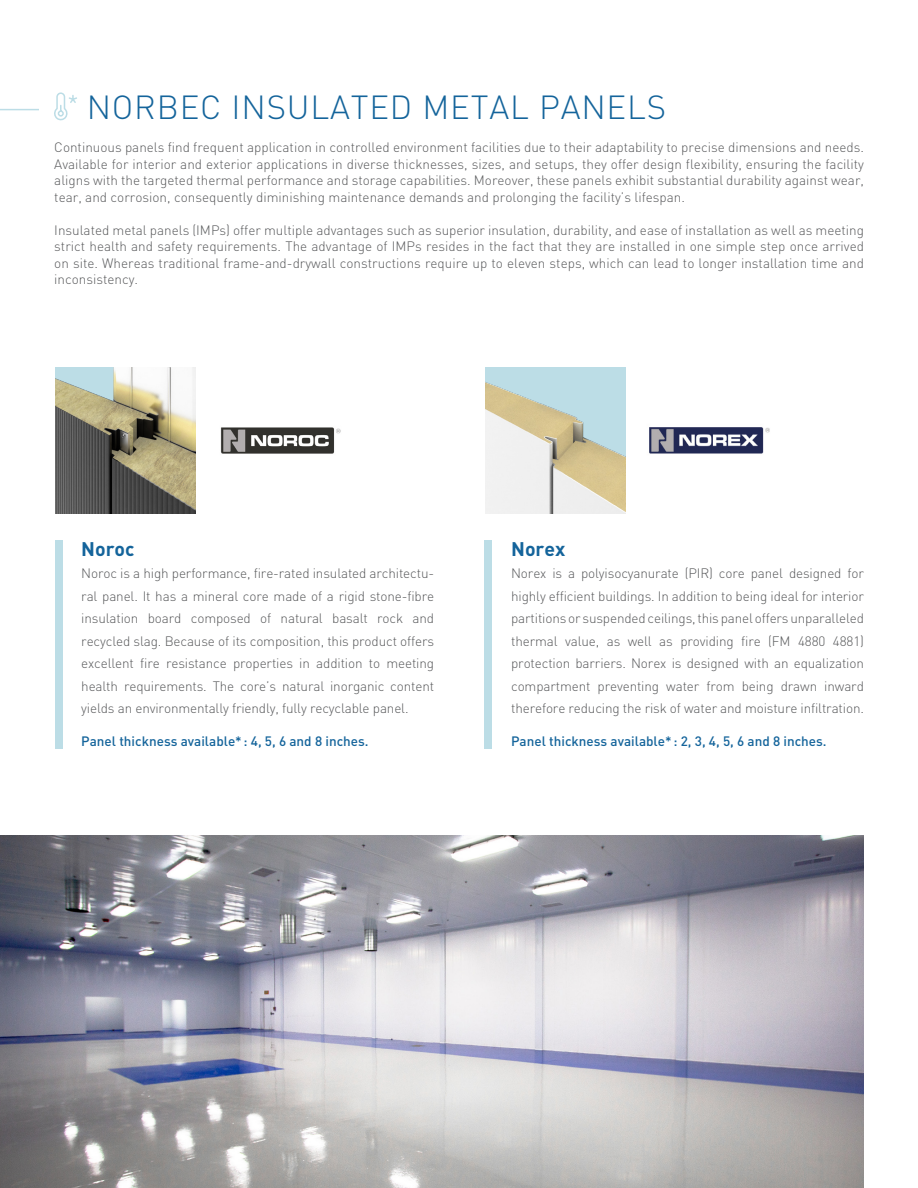
<style>
.page{position:relative;width:918px;height:1188px;background:#fff}
.page>*{position:absolute;margin:0;border:0;box-sizing:border-box;transform-origin:0 0}
.t1{font:300 33px "DIN";letter-spacing:.025em;color:#14649b}
.t2{font:700 19.5px "DIN";color:#14649b}
.t3{font:300 13.5px/22.5px "DIN";letter-spacing:-.005em;color:#58595b;text-align:justify}
.t4{font:500 13.5px "DIN";color:#14649b}
</style>
<div class="page">
<img style="left:0;top:836px;width:864px;height:352px">
<svg style="left:54px;top:92px;width:23px;height:29px"></svg>
<div style="left:55px;top:540px;width:8px;height:209px;background:#bcdde6"></div>
<div style="left:484px;top:540px;width:8px;height:209px;background:#bcdde6"></div>
<hr style="left:0;top:109px;width:39px;height:1px;background:#bcdde6">
<img style="left:649px;top:427px;width:121px;height:27px">
<img style="left:220px;top:427px;width:121px;height:27px">
<img style="left:56px;top:367px;width:140px;height:146px">
<img style="left:485px;top:367px;width:140px;height:146px">
<h1 class="t1" style="left:87px;top:87px;width:581px">NORBEC INSULATED METAL PANELS</h1>
<p class="t3" style="left:54px;top:139px;width:811px;line-height:16.5px">Continuous panels find frequent application in controlled environment facilities due to their adaptability to precise dimensions and needs.<br>Available for interior and exterior applications in diverse thicknesses, sizes, and setups, they offer design flexibility, ensuring the facility aligns with the targeted thermal performance and storage capabilities. Moreover, these panels exhibit substantial durability against wear, tear, and corrosion, consequently diminishing maintenance demands and prolonging the facility’s lifespan.</p>
<p class="t3" style="left:54px;top:221px;width:811px;line-height:16.5px">Insulated metal panels (IMPs) offer multiple advantages such as superior insulation, durability, and ease of installation as well as meeting strict health and safety requirements. The advantage of IMPs resides in the fact that they are installed in one simple step once arrived on site. Whereas traditional frame-and-drywall constructions require up to eleven steps, which can lead to longer installation time and inconsistency.</p>
<h2 class="t2" style="left:81px;top:536px;width:55px">Noroc</h2>
<p class="t3" style="left:81px;top:562px;width:354px">Noroc is a high performance, fire-rated insulated architectu&shy;ral panel. It has a mineral core made of a rigid stone-fibre insulation board composed of natural basalt rock and recycled slag. Because of its composition, this product offers excellent fire resistance properties in addition to meeting health requirements. The core’s natural inorganic content yields an environmentally friendly, fully recyclable panel.</p>
<p class="t4" style="left:81px;top:733px;width:289px">Panel thickness available* : 4, 5, 6 and 8 inches.</p>
<h2 class="t2" style="left:511px;top:536px;width:56px">Norex</h2>
<p class="t3" style="left:511px;top:562px;width:354px">Norex is a polyisocyanurate (PIR) core panel designed for highly efficient buildings. In addition to being ideal for interior partitions or suspended ceilings, this panel offers unparalleled thermal value, as well as providing fire (FM 4880 4881) protection barriers. Norex is designed with an equalization compartment preventing water from being drawn inward therefore reducing the risk of water and moisture infiltration.</p>
<p class="t4" style="left:511px;top:733px;width:317px">Panel thickness available* : 2, 3, 4, 5, 6 and 8 inches.</p>
</div>
